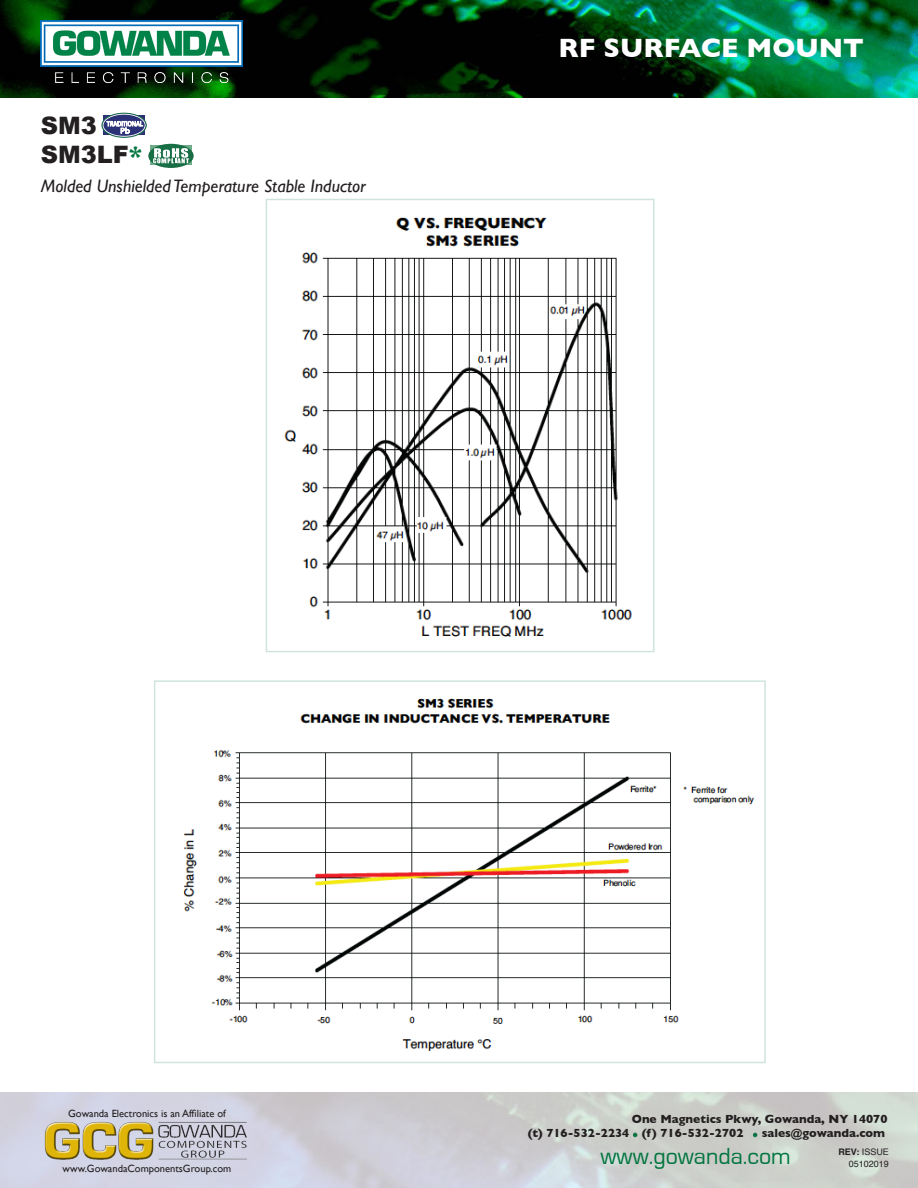
<style>
.page{position:relative;width:918px;height:1188px;background:#fff}
.page>*{position:absolute;margin:0;border:0;box-sizing:border-box;transform-origin:0 0}
.t1{font:700 27px "Gill Sans";color:#fff}
.t2{font:24px "Eurostile";color:#00753f}
.t3{font:900 24px "Arial";color:#231f20}
.t4{font:italic 18px "Gill Sans";color:#231f20}
.t5{font:700 12px "Gill Sans";color:#231f20}
.t6{font:10.5px "Gill Sans";color:#231f20}
.t7{font:9px "Helvetica";color:#231f20}
.s1{font-family:"Gill Sans";font-weight:700;color:#007640}
.s2{font-weight:700}
</style>
<div class="page">
<img style="left:41px;top:1117px;width:212px;height:46px">
<svg style="left:630px;top:1129px;width:11px;height:11px"></svg>
<svg style="left:750px;top:1129px;width:11px;height:11px"></svg>
<div style="left:266px;top:199px;width:388px;height:453px;border:2px solid #cfe5db"></div>
<div style="left:154px;top:680px;width:612px;height:383px;border:2px solid #cfe5db"></div>
<img style="left:284px;top:217px;width:349px;height:420px">
<img style="left:158px;top:698px;width:605px;height:363px">
<svg style="left:150px;top:146px;width:41px;height:19px"></svg>
<svg style="left:148px;top:144px;width:46px;height:24px"></svg>
<svg style="left:153px;top:148px;width:36px;height:15px"></svg>
<svg style="left:101px;top:113px;width:46px;height:25px"></svg>
<img style="left:0;top:0;width:918px;height:98px">
<img style="left:41px;top:20px;width:202px;height:62px">
<p class="t3" style="left:41px;top:108px;width:57px">SM3</p>
<p class="t3" style="left:41px;top:137px;width:103px">SM3LF<span class="s1">*</span></p>
<p class="t4" style="left:41px;top:175px;width:326px">Molded Unshielded Temperature Stable Inductor</p>
<p class="t1" style="left:559px;top:27px;width:307px">RF SURFACE MOUNT</p>
<p class="t6" style="left:68px;top:1107px;width:159px">Gowanda Electronics is an Affiliate of</p>
<p class="t6" style="left:63px;top:1162px;width:170px">www.GowandaComponentsGroup.com</p>
<p class="t5" style="left:632px;top:1110px;width:257px">One Magnetics Pkwy, Gowanda, NY 14070</p>
<p class="t5" style="left:528px;top:1124px;width:103px">(t) 716-532-2234</p>
<p class="t5" style="left:642px;top:1124px;width:103px">(f) 716-532-2702</p>
<p class="t5" style="left:762px;top:1124px;width:125px">sales@gowanda.com</p>
<p class="t2" style="left:601px;top:1144px;width:192px">www.gowanda.com</p>
<p class="t7" style="left:838px;top:1145px;width:52px"><span class="s2">REV:</span> ISSUE</p>
<p class="t7" style="left:849px;top:1157px;width:42px">05102019</p>
</div>
